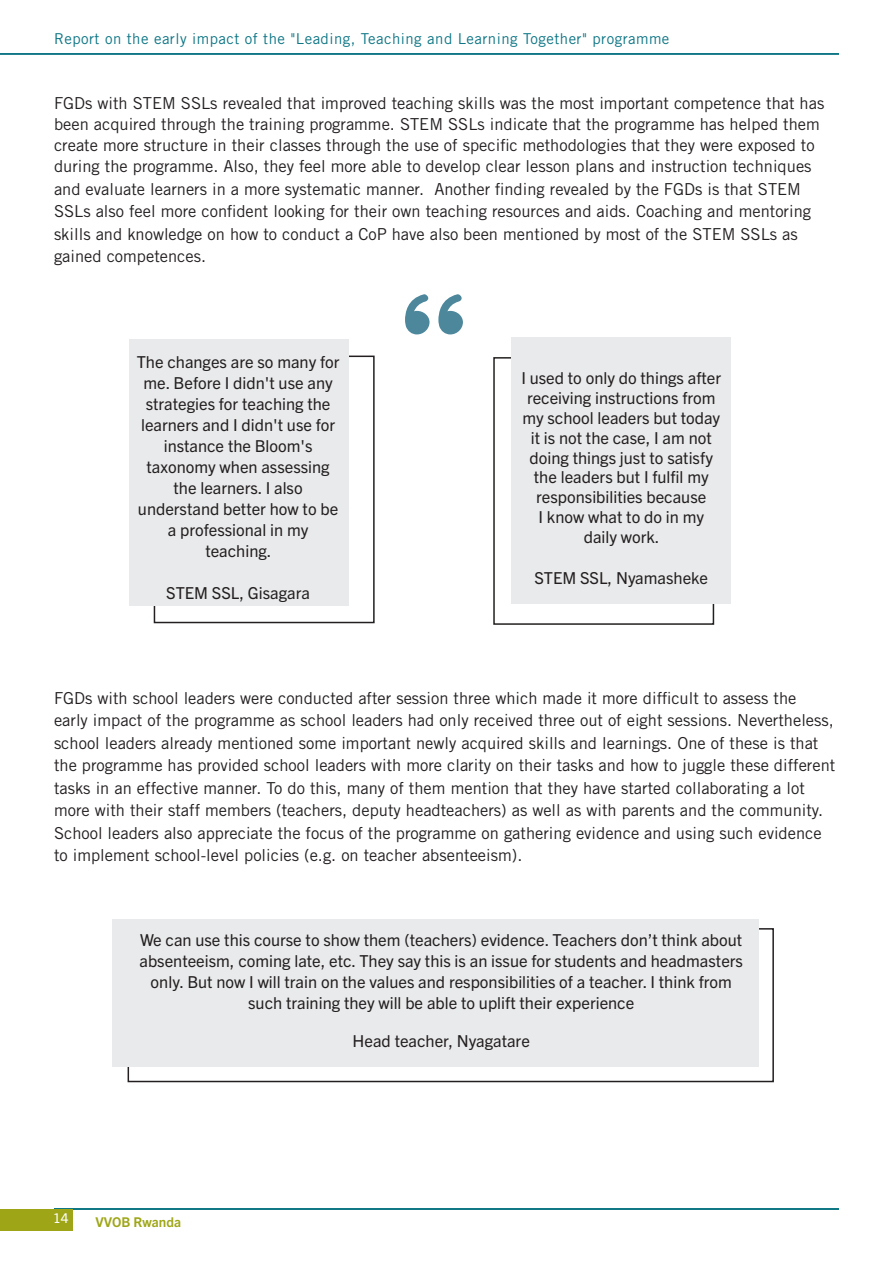
<style>
.page{position:relative;width:893px;height:1263px;background:#fff}
.page>*{position:absolute;margin:0;border:0;box-sizing:border-box;transform-origin:0 0}
.t1{font:16.5px/22.5px "Trade Gothic LT Std";color:#231f20}
.t2{font:16.5px/21px "Trade Gothic Next LT Pro";color:#231f20;text-align:center}
.t3{font:15px "Trade Gothic LT Std";letter-spacing:.03em;color:#0e7685}
.t4{font:700 13.5px "Trade Gothic Next LT Pro";color:#9ea617}
.t5{font:13.5px "Trade Gothic Next LT Pro";color:#fff}
</style>
<div class="page">
<div style="left:154px;top:356px;width:221px;height:267px;border:2px solid #231f20"></div>
<hr style="left:54px;top:1209px;width:785px;height:1px;background:#0e7685">
<div style="left:493px;top:357px;width:221px;height:268px;border:2px solid #231f20"></div>
<div style="left:512px;top:338px;width:219px;height:266px;background:#e9eaeb"></div>
<div style="left:129px;top:339px;width:219px;height:266px;background:#e9eaeb"></div>
<svg style="left:405px;top:294px;width:25px;height:40px"></svg>
<svg style="left:438px;top:294px;width:25px;height:40px"></svg>
<div style="left:128px;top:928px;width:646px;height:154px;border:2px solid #231f20"></div>
<div style="left:112px;top:919px;width:646px;height:148px;background:#e9eaeb"></div>
<div style="left:0;top:1209px;width:73px;height:21px;background:#9ea617"></div>
<hr style="left:0;top:54px;width:839px;height:1px;background:#0e7685">
<p class="t3" style="left:54px;top:30px;width:617px">Report on the early impact of the "Leading, Teaching and Learning Together" programme</p>
<p class="t1" style="left:54px;top:93px;width:772px;line-height:21px">FGDs with STEM SSLs revealed that improved teaching skills was the most important competence that has been acquired through the training programme. STEM SSLs indicate that the programme has helped them create more structure in their classes through the use of specific methodologies that they were exposed to during the programme. Also, they feel more able to develop clear lesson plans and instruction techniques</p>
<p class="t1" style="left:54px;top:178px;width:759px">and evaluate learners in a more systematic manner. Another finding revealed by the FGDs is that STEM SSLs also feel more confident looking for their own teaching resources and aids. Coaching and mentoring skills and knowledge on how to conduct a CoP have also been mentioned by most of the STEM SSLs as gained competences.</p>
<p class="t2" style="left:137px;top:350px;width:204px">The changes are so many for me. Before I didn't use any strategies for teaching the learners and I didn't use for instance the Bloom's</p>
<p class="t2" style="left:147px;top:455px;width:185px">taxonomy when assessing the learners. I also</p>
<p class="t2" style="left:138px;top:497px;width:202px">understand better how to be a professional in my</p>
<p class="t2" style="left:205px;top:539px;width:68px">teaching.</p>
<p class="t2" style="left:166px;top:581px;width:145px">STEM SSL, Gisagara</p>
<p class="t2" style="left:521px;top:367px;width:201px;line-height:19.8px">I used to only do things after receiving instructions from my school leaders but today it is not the case, I am not doing things just to satisfy the leaders but I fulfil my</p>
<p class="t2" style="left:536px;top:485px;width:172px">responsibilities because</p>
<p class="t2" style="left:539px;top:505px;width:167px">I know what to do in my</p>
<p class="t2" style="left:584px;top:525px;width:77px">daily work.</p>
<p class="t2" style="left:534px;top:566px;width:175px">STEM SSL, Nyamasheke</p>
<p class="t1" style="left:54px;top:686px;width:783px">FGDs with school leaders were conducted after session three which made it more difficult to assess the<br>early impact of the programme as school leaders had only received three out of eight sessions. Nevertheless, school leaders already mentioned some important newly acquired skills and learnings. One of these is that the programme has provided school leaders with more clarity on their tasks and how to juggle these different tasks in an effective manner. To do this, many of them mention that they have started collaborating a lot more with their staff members (teachers, deputy headteachers) as well as with parents and the community.<br>School leaders also appreciate the focus of the programme on gathering evidence and using such evidence to implement school-level policies (e.g. on teacher absenteeism).</p>
<p class="t2" style="left:139px;top:928px;width:605px">We can use this course to show them (teachers) evidence. Teachers don’t think about absenteeism, coming late, etc. They say this is an issue for students and headmasters only. But now I will train on the values and responsibilities of a teacher. I think from such training they will be able to uplift their experience</p>
<p class="t2" style="left:353px;top:1029px;width:179px">Head teacher, Nyagatare</p>
<p class="t5" style="left:53px;top:1209px;width:17px">14</p>
<p class="t4" style="left:95px;top:1212px;width:87px">VVOB Rwanda</p>
</div>
